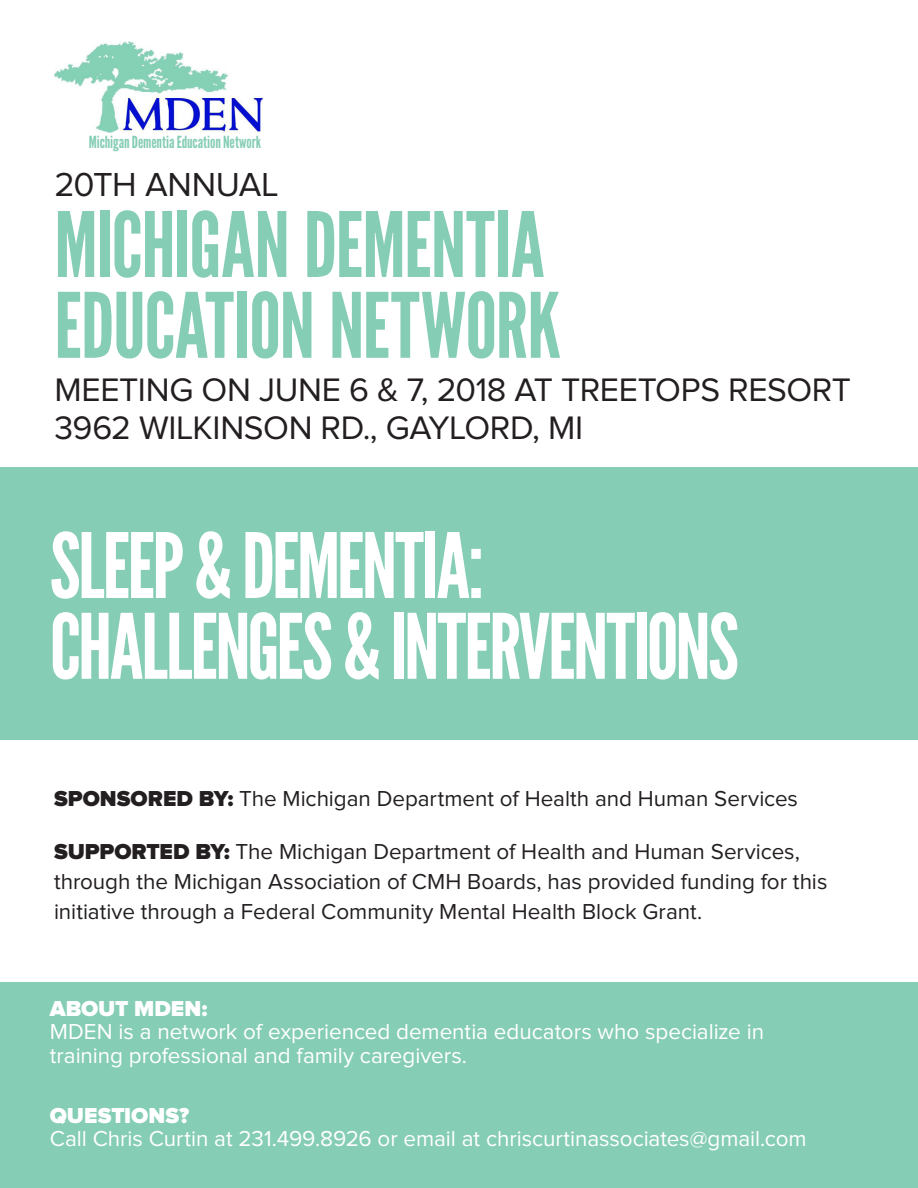
<style>
.page{position:relative;width:918px;height:1188px;background:#fff}
.page>*{position:absolute;margin:0;border:0;box-sizing:border-box;transform-origin:0 0}
.t1{font:89.85px/80.8px "League Gothic";letter-spacing:-.03em;color:#fff}
.t2{font:89.85px/80.8px "League Gothic";letter-spacing:-.01em;color:#85cdb4}
.t3{font:34.5px "Proxima Nova";letter-spacing:-.015em;color:#231f20}
.t4{font:33.75px/37.5px "Proxima Nova";letter-spacing:-.01em;color:#231f20}
.t5{font:22.5px/30px "Proxima Nova";letter-spacing:-.005em;color:#231f20}
.t6{font:22.5px/23.5px "Proxima Nova";letter-spacing:-.005em;color:#fff}
.t7{font:16.65px "League Gothic";letter-spacing:-.01em;color:#85cdb4}
.s1{font-weight:900}
</style>
<div class="page">
<div style="left:0;top:467px;width:918px;height:273px;background:#85cdb4"></div>
<div style="left:0;top:983px;width:918px;height:205px;background:#85cdb4"></div>
<img style="left:54px;top:41px;width:208px;height:92px">
<p class="t7" style="left:89px;top:132px;width:174px">Michigan Dementia Education Network</p>
<p class="t3" style="left:54px;top:169px;width:226px">20TH ANNUAL</p>
<p class="t2" style="left:54px;top:205px;width:508px">MICHIGAN DEMENTIA<br>EDUCATION NETWORK</p>
<p class="t4" style="left:54px;top:373px;width:798px">MEETING ON JUNE 6 &amp; 7, 2018 AT TREETOPS RESORT<br>3962 WILKINSON RD., GAYLORD, MI</p>
<p class="t1" style="left:50px;top:526px;width:691px">SLEEP &amp; DEMENTIA:<br>CHALLENGES &amp; INTERVENTIONS</p>
<p class="t5" style="left:54px;top:784px;width:746px"><span class="s1">SPONSORED BY:</span> The Michigan Department of Health and Human Services</p>
<p class="t5" style="left:54px;top:837px;width:775px"><span class="s1">SUPPORTED BY:</span> The Michigan Department of Health and Human Services, through the Michigan Association of CMH Boards, has provided funding for this initiative through a Federal Community Mental Health Block Grant.</p>
<p class="t6" style="left:50px;top:997px;width:716px"><span class="s1">ABOUT MDEN:<br></span>MDEN is a network of experienced dementia educators who specialize in training professional and family caregivers.</p>
<p class="t6" style="left:50px;top:1104px;width:758px"><span class="s1">QUESTIONS?<br></span>Call Chris Curtin at 231.499.8926 or email at chriscurtinassociates@gmail.com</p>
</div>
